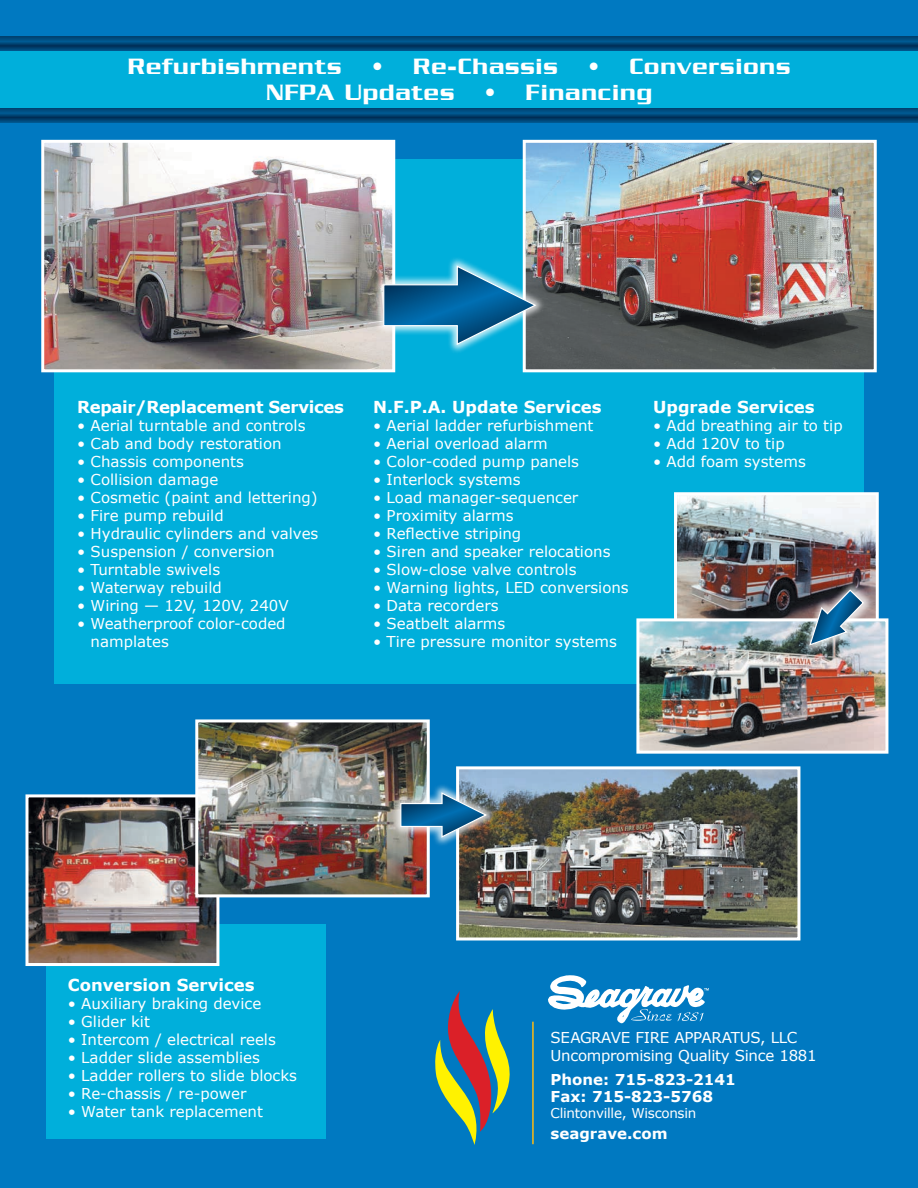
<style>
.page{position:relative;width:918px;height:1188px;background:#0079c1}
.page>*{position:absolute;margin:0;border:0;box-sizing:border-box;transform-origin:0 0}
.t1{font:500 24px/25.5px "Serpentine";letter-spacing:.04em;color:#fff;text-align:center}
.t2{font:700 16.5px "Verdana";color:#fff}
.t3{font:700 16.5px "Verdana";letter-spacing:-.02em;color:#fff}
.t4{font:15px/18px "Verdana";color:#fff}
.t5{font:15px/18px "Verdana";letter-spacing:-.02em;color:#fff}
.t6{font:700 15px/16.5px "Verdana";color:#fff}
.t7{font:13.5px "Verdana";letter-spacing:-.02em;color:#fff}
</style>
<div class="page">
<div style="left:0;top:48px;width:918px;height:63px;background:#00afdb"></div>
<svg style="left:0;top:108px;width:918px;height:14px;background:#004576"></svg>
<svg style="left:0;top:36px;width:918px;height:15px;background:#004677"></svg>
<div style="left:54px;top:159px;width:810px;height:524px;background:#00afdb"></div>
<div style="left:46px;top:924px;width:280px;height:215px;background:#00afdb"></div>
<img style="left:45px;top:144px;width:346px;height:224px">
<div style="left:41px;top:140px;width:354px;height:232px;border:3px solid #fff"></div>
<img style="left:527px;top:144px;width:346px;height:224px">
<div style="left:523px;top:140px;width:354px;height:232px;border:3px solid #fff"></div>
<img style="left:460px;top:770px;width:336px;height:166px">
<div style="left:456px;top:766px;width:344px;height:174px;border:3px solid #fff"></div>
<img style="left:678px;top:496px;width:197px;height:122px">
<div style="left:674px;top:492px;width:205px;height:137px;border:3px solid #fff"></div>
<img style="left:640px;top:622px;width:244px;height:128px">
<div style="left:636px;top:618px;width:252px;height:136px;border:3px solid #fff"></div>
<img style="left:30px;top:798px;width:185px;height:164px">
<div style="left:26px;top:794px;width:193px;height:172px;border:3px solid #fff"></div>
<img style="left:199px;top:723px;width:227px;height:170px">
<div style="left:195px;top:719px;width:235px;height:178px;border:3px solid #fff"></div>
<div style="left:372px;top:254px;width:220px;height:147px;background:#fff;opacity:.75"></div>
<svg style="left:383px;top:265px;width:155px;height:81px"></svg>
<div style="left:389px;top:781px;width:154px;height:113px;background:#fff;opacity:.75"></div>
<img style="left:400px;top:792px;width:88px;height:47px">
<img style="left:717px;top:537px;width:169px;height:169px">
<svg style="left:435px;top:991px;width:75px;height:154px"></svg>
<hr style="left:532px;top:1022px;width:2px;height:122px;background:#fdb913">
<svg style="left:548px;top:975px;width:161px;height:48px"></svg>
<h1 class="t1" style="left:128px;top:53px;width:664px">Refurbishments • Re-Chassis • Conversions<br>NFPA Updates • Financing</h1>
<p class="t3" style="left:77px;top:396px;width:268px">Repair/Replacement Services</p>
<p class="t4" style="left:77px;top:416px;width:230px">• Aerial turntable and controls</p>
<p class="t4" style="left:77px;top:434px;width:206px">• Cab and body restoration</p>
<p class="t4" style="left:77px;top:452px;width:168px">• Chassis components</p>
<p class="t4" style="left:77px;top:470px;width:143px">• Collision damage</p>
<p class="t4" style="left:77px;top:488px;width:242px">• Cosmetic (paint and lettering)</p>
<p class="t4" style="left:77px;top:506px;width:148px">• Fire pump rebuild</p>
<p class="t4" style="left:77px;top:524px;width:243px">• Hydraulic cylinders and valves</p>
<p class="t4" style="left:77px;top:542px;width:199px">• Suspension / conversion</p>
<p class="t4" style="left:77px;top:560px;width:145px">• Turntable swivels</p>
<p class="t4" style="left:77px;top:578px;width:146px">• Waterway rebuild</p>
<p class="t4" style="left:77px;top:596px;width:213px">• Wiring — 12V, 120V, 240V</p>
<p class="t4" style="left:91px;top:614px;width:197px;text-indent:-13px">• Weatherproof color-coded namplates</p>
<p class="t2" style="left:373px;top:396px;width:230px">N.F.P.A. Update Services</p>
<p class="t4" style="left:373px;top:416px;width:222px">• Aerial ladder refurbishment</p>
<p class="t4" style="left:373px;top:434px;width:176px">• Aerial overload alarm</p>
<p class="t4" style="left:373px;top:452px;width:207px">• Color-coded pump panels</p>
<p class="t4" style="left:373px;top:470px;width:149px">• Interlock systems</p>
<p class="t4" style="left:373px;top:488px;width:207px">• Load manager-sequencer</p>
<p class="t4" style="left:373px;top:506px;width:142px">• Proximity alarms</p>
<p class="t4" style="left:373px;top:524px;width:150px">• Reflective striping</p>
<p class="t4" style="left:373px;top:542px;width:239px">• Siren and speaker relocations</p>
<p class="t4" style="left:373px;top:560px;width:205px">• Slow-close valve controls</p>
<p class="t4" style="left:373px;top:578px;width:257px">• Warning lights, LED conversions</p>
<p class="t4" style="left:373px;top:596px;width:127px">• Data recorders</p>
<p class="t4" style="left:373px;top:614px;width:134px">• Seatbelt alarms</p>
<p class="t4" style="left:373px;top:632px;width:245px">• Tire pressure monitor systems</p>
<p class="t2" style="left:653px;top:396px;width:163px">Upgrade Services</p>
<p class="t4" style="left:653px;top:416px;width:191px">• Add breathing air to tip</p>
<p class="t4" style="left:653px;top:434px;width:133px">• Add 120V to tip</p>
<p class="t4" style="left:653px;top:452px;width:154px">• Add foam systems</p>
<p class="t2" style="left:68px;top:975px;width:188px">Conversion Services</p>
<p class="t4" style="left:68px;top:994px;width:195px">• Auxiliary braking device</p>
<p class="t4" style="left:68px;top:1012px;width:84px">• Glider kit</p>
<p class="t4" style="left:68px;top:1030px;width:210px">• Intercom / electrical reels</p>
<p class="t4" style="left:68px;top:1048px;width:194px">• Ladder slide assemblies</p>
<p class="t4" style="left:68px;top:1066px;width:231px">• Ladder rollers to slide blocks</p>
<p class="t4" style="left:68px;top:1084px;width:180px">• Re-chassis / re-power</p>
<p class="t4" style="left:68px;top:1102px;width:197px">• Water tank replacement</p>
<p class="t5" style="left:551px;top:1028px;width:268px">SEAGRAVE FIRE APPARATUS, LLC<br>Uncompromising Quality Since 1881</p>
<p class="t6" style="left:551px;top:1071px;width:187px">Phone: 715-823-2141<br>Fax: 715-823-5768</p>
<p class="t7" style="left:551px;top:1104px;width:147px">Clintonville, Wisconsin</p>
<p class="t6" style="left:551px;top:1125px;width:118px">seagrave.com</p>
</div>
